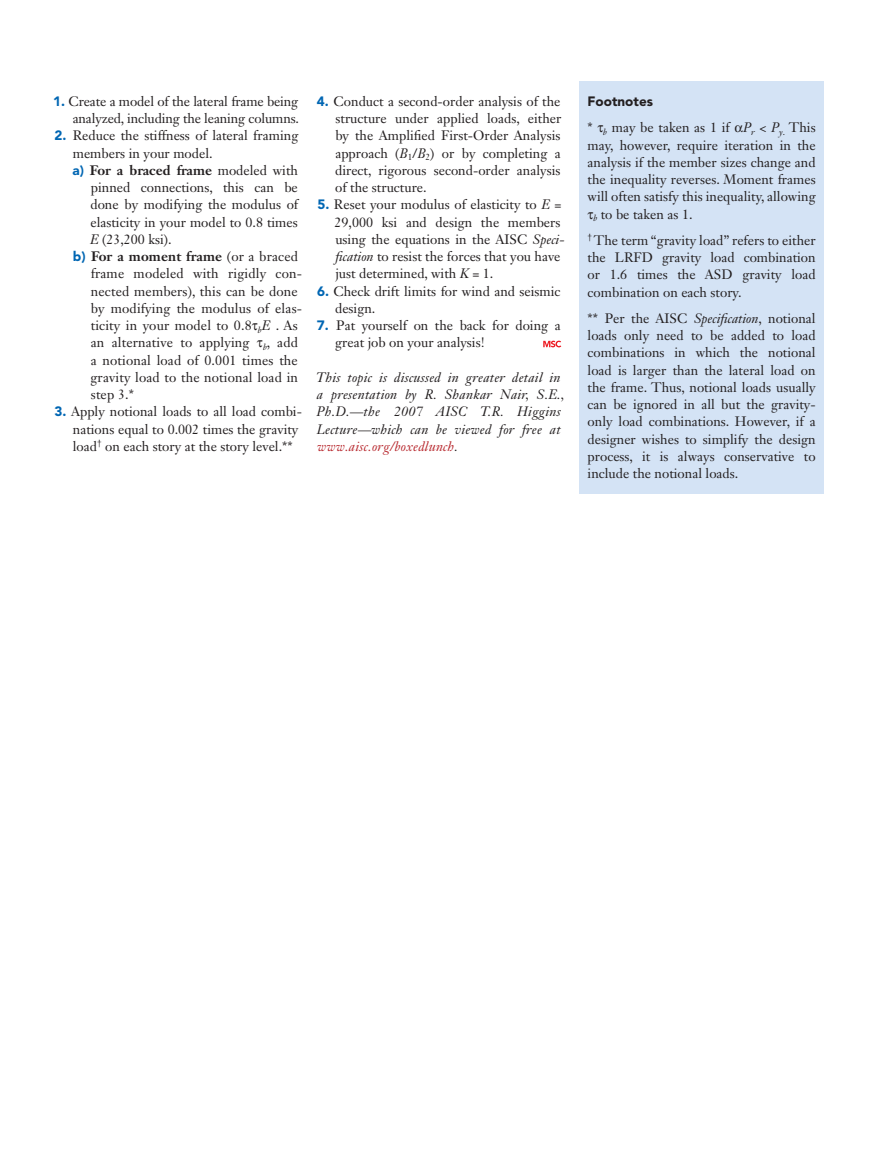
<style>
.page{position:relative;width:878px;height:1175px;background:#fff}
.page>*{position:absolute;margin:0;border:0;box-sizing:border-box;transform-origin:0 0}
.t1{font:13.5px/17.2px "Janson Text LT Std";color:#231f20}
.t2{font:italic 13.5px/17.2px "Janson Text LT Std";letter-spacing:.02em;color:#231f20}
.t3{font:700 13.5px "Janson Text LT Std";color:#231f20}
.t4{font:900 13.5px "Avenir LT Std";color:#231f20}
.s1{font-family:"Avenir LT Std";font-weight:900;color:#0066b3}
.s2{font-weight:400}
.s3{font-style:italic}
.s4{color:#b8292f}
</style>
<div class="page">
<div style="left:579px;top:81px;width:245px;height:412px;background:#d4e3f5"></div>
<svg style="left:543px;top:341px;width:18px;height:6px"></svg>
<p class="t1" style="left:53px;top:92px;width:247px;text-align:right"><span class="s1">1.</span> Create a model of the lateral frame being analyzed, including the leaning columns.</p>
<p class="t1" style="left:55px;top:127px;width:245px"><span class="s1">2.</span> Reduce the stiffness of lateral framing</p>
<p class="t1" style="left:73px;top:144px;width:141px">members in your model.</p>
<p class="t3" style="left:73px;top:161px;width:227px"><span class="s1">a)</span> For a braced frame <span class="s2">modeled with</span></p>
<p class="t1" style="left:91px;top:179px;width:208px">pinned connections, this can be</p>
<p class="t1" style="left:90px;top:196px;width:209px">done by modifying the modulus of</p>
<p class="t1" style="left:90px;top:213px;width:209px">elasticity in your model to 0.8 times</p>
<p class="t1" style="left:90px;top:230px;width:83px"><span class="s3">E</span> (23,200 ksi).</p>
<p class="t3" style="left:73px;top:248px;width:226px"><span class="s1">b)</span> For a moment frame <span class="s2">(or a braced</span></p>
<p class="t1" style="left:91px;top:265px;width:213px">frame modeled with rigidly con-</p>
<p class="t1" style="left:91px;top:282px;width:208px">nected members), this can be done</p>
<p class="t1" style="left:91px;top:299px;width:213px">by modifying the modulus of elas-</p>
<p class="t1" style="left:91px;top:317px;width:208px">ticity in your model to 0.8 <sub>b</sub><span class="s3">E</span> . As</p>
<p class="t1" style="left:91px;top:334px;width:209px">an alternative to applying <sub>b</sub>, add</p>
<p class="t1" style="left:91px;top:351px;width:209px">a notional load of 0.001 times the</p>
<p class="t1" style="left:90px;top:368px;width:209px">gravity load to the notional load in</p>
<p class="t1" style="left:91px;top:386px;width:45px">step 3.*</p>
<p class="t1" style="left:73px;top:403px;width:231px;text-indent:-18px"><span class="s1">3.</span> Apply notional loads to all load combi&shy;nations equal to 0.002 times the gravity load<sup>†</sup> on each story at the story level.**</p>
<p class="t1" style="left:335px;top:92px;width:228px;text-align:justify;text-indent:-18px"><span class="s1">4.</span> Conduct a second-order analysis of the structure under applied loads, either by the Amplified First-Order Analysis approach (<span class="s3">B</span><sub>1</sub>/<span class="s3">B</span><sub>2</sub>) or by completing a direct, rigorous second-order analysis of the structure.</p>
<p class="t1" style="left:334px;top:196px;width:231px;text-indent:-17px"><span class="s1">5.</span> Reset your modulus of elasticity to <span class="s3">E</span> = 29,000 ksi and design the members using the equations in the AISC <span class="s3">Speci&shy;fication</span> to resist the forces that you have just determined, with <span class="s3">K</span> = 1.</p>
<p class="t1" style="left:335px;top:282px;width:227px;text-indent:-18px"><span class="s1">6.</span> Check drift limits for wind and seismic design.</p>
<p class="t1" style="left:335px;top:317px;width:227px;text-indent:-18px"><span class="s1">7.</span> Pat yourself on the back for doing a great job on your analysis!</p>
<p class="t2" style="left:316px;top:369px;width:250px">This topic is discussed in greater detail in a presentation by R. Shankar Nair, S.E., Ph.D.—the 2007 AISC T.R. Higgins Lecture—which can be viewed for free at <span class="s4">www.aisc.org/boxedlunch</span>.</p>
<p class="t4" style="left:587px;top:93px;width:67px">Footnotes</p>
<p class="t1" style="left:587px;top:119px;width:230px">* <sub>b</sub> may be taken as 1 if <span class="s3">P</span><sub>r</sub> &lt; <span class="s3">P</span><sub>y</sub><sub>.</sub> This</p>
<p class="t1" style="left:587px;top:136px;width:230px">may, however, require iteration in the</p>
<p class="t1" style="left:587px;top:153px;width:229px">analysis if the member sizes change and</p>
<p class="t1" style="left:587px;top:171px;width:229px">the inequality reverses. Moment frames</p>
<p class="t1" style="left:587px;top:188px;width:230px">will often satisfy this inequality, allowing</p>
<p class="t1" style="left:593px;top:205px;width:101px"><sub>b</sub> to be taken as 1.</p>
<p class="t1" style="left:587px;top:231px;width:230px;text-align:justify"><sup>†</sup> The term “gravity load” refers to either the LRFD gravity load combination or 1.6 times the ASD gravity load combination on each story.</p>
<p class="t1" style="left:587px;top:309px;width:230px;text-align:justify">** Per the AISC <span class="s3">Specification</span>, notional loads only need to be added to load combinations in which the notional load is larger than the lateral load on the frame. Thus, notional loads usually can be ignored in all but the gravity&shy;only load combinations. However, if a designer wishes to simplify the design process, it is always conservative to include the notional loads.</p>
</div>
